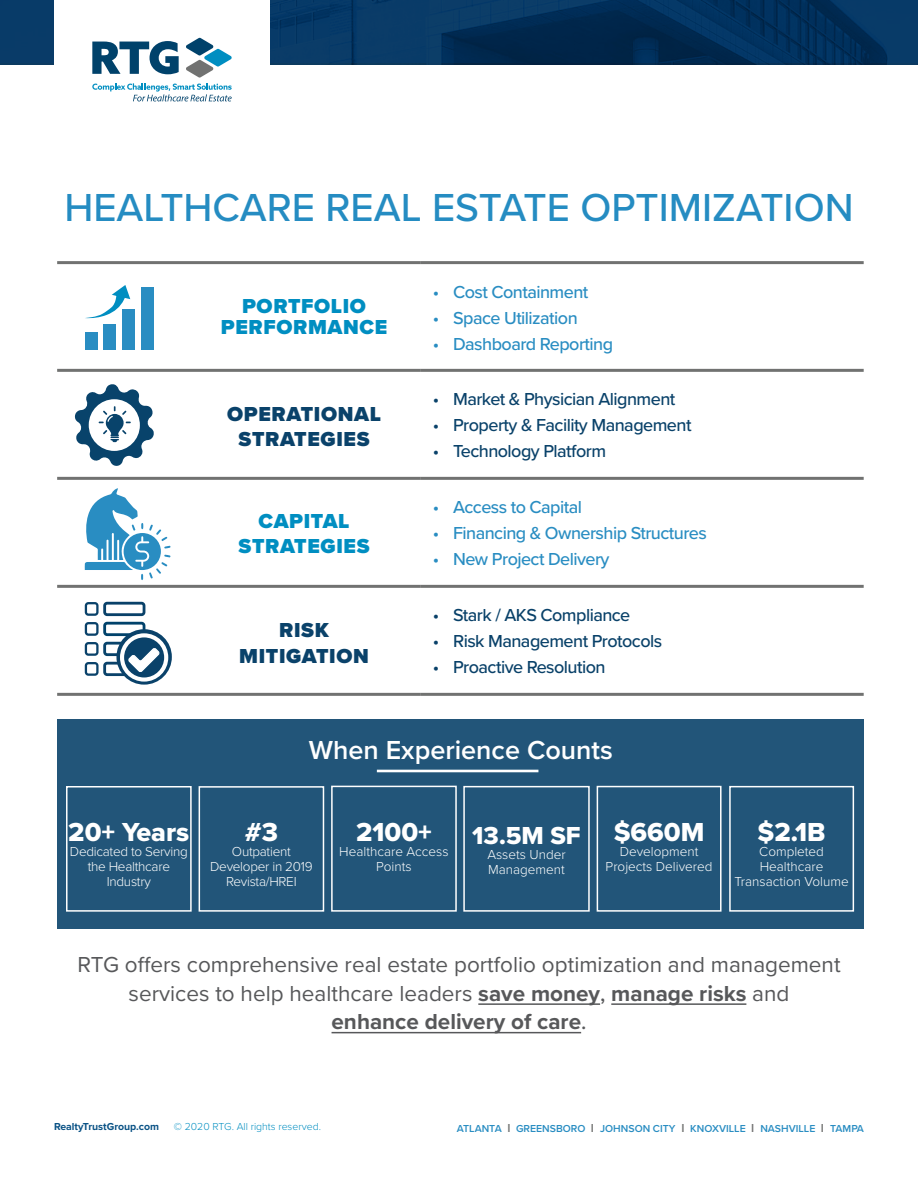
<style>
.page{position:relative;width:918px;height:1188px;background:#fff}
.page>*{position:absolute;margin:0;border:0;box-sizing:border-box;transform-origin:0 0}
.t1{font:500 40.5px "Proxima Nova";color:#258cc2}
.t2{font:27px "Proxima Nova Extrabld";color:#fff}
.t3{font:600 27px "Proxima Nova";color:#fff}
.t4{font:25.5px "Proxima Nova Extrabld";color:#fff}
.t5{font:22.5px/28.5px "Proxima Nova";color:#57585a;text-align:center}
.t6{font:700 22.5px "Proxima Nova";color:#57585a}
.t7{font:900 21px "Proxima Nova";letter-spacing:.03em;color:#008ec1}
.t8{font:900 21px "Proxima Nova";letter-spacing:.03em;color:#0a426a}
.t9{font:500 18px "Proxima Nova";letter-spacing:-.03em;color:#298dc2}
.t10{font:500 18px "Proxima Nova";letter-spacing:-.03em;color:#0a426a}
.t11{font:500 18px "Proxima Nova";letter-spacing:-.03em;color:#094169}
.t12{font:300 13.5px/15px "Proxima Nova";color:#fff;text-align:center}
.t13{font:300 13.5px/15px "Proxima Nova";letter-spacing:-.02em;color:#fff;text-align:center}
.t14{font:600 10.5px "Proxima Nova";color:#298dc2}
.t15{font:300 10.5px "Proxima Nova";color:#008ec1}
.t16{font:700 10.5px "Proxima Nova";color:#0a5285}
.s1{font-weight:700}
.s2{font-weight:500}
.s3{font-size:12px;color:#717271}
</style>
<div class="page">
<svg style="left:0;top:0;width:918px;height:65px;background:#04325c"></svg>
<div style="left:54px;top:0;width:216px;height:120px;background:#fff"></div>
<svg style="left:92px;top:38px;width:140px;height:63px"></svg>
<div style="left:57px;top:719px;width:807px;height:210px;background:#225579"></div>
<div style="left:331px;top:786px;width:126px;height:126px;border:2px solid #fff"></div>
<div style="left:463px;top:786px;width:127px;height:126px;border:2px solid #fff"></div>
<div style="left:597px;top:786px;width:125px;height:126px;border:2px solid #fff"></div>
<div style="left:729px;top:786px;width:125px;height:126px;border:2px solid #fff"></div>
<div style="left:199px;top:786px;width:125px;height:126px;border:2px solid #fff"></div>
<div style="left:66px;top:786px;width:126px;height:126px;border:2px solid #fff"></div>
<hr style="left:478px;top:1003px;width:122px;height:2px;background:#57585a">
<hr style="left:611px;top:1003px;width:135px;height:2px;background:#57585a">
<hr style="left:332px;top:1032px;width:249px;height:1px;background:#57585a">
<hr style="left:57px;top:261px;width:363px;height:3px;background:#717271">
<hr style="left:420px;top:261px;width:444px;height:3px;background:#717271">
<hr style="left:57px;top:369px;width:363px;height:3px;background:#717271">
<hr style="left:420px;top:369px;width:444px;height:3px;background:#717271">
<hr style="left:57px;top:477px;width:363px;height:3px;background:#717271">
<hr style="left:420px;top:477px;width:444px;height:3px;background:#717271">
<hr style="left:57px;top:585px;width:363px;height:3px;background:#717271">
<hr style="left:420px;top:585px;width:444px;height:3px;background:#717271">
<hr style="left:57px;top:693px;width:363px;height:3px;background:#717271">
<hr style="left:420px;top:693px;width:444px;height:3px;background:#717271">
<div style="left:141px;top:287px;width:13px;height:63px;background:#298dc2"></div>
<div style="left:123px;top:309px;width:12px;height:41px;background:#298dc2"></div>
<div style="left:104px;top:324px;width:12px;height:26px;background:#298dc2"></div>
<svg style="left:85px;top:285px;width:45px;height:34px"></svg>
<div style="left:85px;top:333px;width:12px;height:17px;background:#298dc2"></div>
<div style="left:103px;top:662px;width:42px;height:14px;border:3px solid #0a426a;border-radius:3px"></div>
<div style="left:85px;top:662px;width:14px;height:14px;border:2px solid #0a426a;border-radius:3px"></div>
<div style="left:103px;top:602px;width:42px;height:14px;border:3px solid #094169;border-radius:3px"></div>
<div style="left:85px;top:602px;width:14px;height:14px;border:2px solid #0a426a;border-radius:3px"></div>
<div style="left:103px;top:622px;width:42px;height:14px;border:3px solid #00426b;border-radius:3px"></div>
<div style="left:85px;top:622px;width:14px;height:14px;border:2px solid #0a426a;border-radius:3px"></div>
<div style="left:103px;top:642px;width:42px;height:14px;border:3px solid #08436b;border-radius:3px"></div>
<div style="left:85px;top:642px;width:14px;height:14px;border:2px solid #0a426a;border-radius:3px"></div>
<div style="left:116px;top:629px;width:56px;height:56px;border:11px solid #0a426a;border-radius:50%"></div>
<svg style="left:122px;top:635px;width:44px;height:45px"></svg>
<div style="left:120px;top:633px;width:48px;height:49px;border:4px solid #fff;border-radius:50%"></div>
<svg style="left:127px;top:647px;width:34px;height:26px"></svg>
<svg style="left:85px;top:488px;width:86px;height:92px"></svg>
<svg style="left:75px;top:384px;width:79px;height:82px"></svg>
<hr style="left:377px;top:770px;width:161px;height:2px;background:#fff">
<p class="t1" style="left:64px;top:177px;width:791px">HEALTHCARE REAL ESTATE OPTIMIZATION</p>
<p class="t7" style="left:242px;top:291px;width:125px">PORTFOLIO</p>
<p class="t7" style="left:221px;top:312px;width:168px">PERFORMANCE</p>
<p class="t8" style="left:227px;top:398px;width:155px">OPERATIONAL</p>
<p class="t8" style="left:239px;top:423px;width:133px">STRATEGIES</p>
<p class="t7" style="left:259px;top:505px;width:92px">CAPITAL</p>
<p class="t7" style="left:239px;top:530px;width:133px">STRATEGIES</p>
<p class="t8" style="left:279px;top:615px;width:51px">RISK</p>
<p class="t8" style="left:239px;top:640px;width:131px">MITIGATION</p>
<p class="t9" style="left:433px;top:278px;width:157px">• Cost Containment</p>
<p class="t9" style="left:433px;top:304px;width:146px">• Space Utilization</p>
<p class="t9" style="left:433px;top:330px;width:182px">• Dashboard Reporting</p>
<p class="t10" style="left:433px;top:386px;width:244px">• Market &amp; Physician Alignment</p>
<p class="t10" style="left:433px;top:412px;width:260px">• Property &amp; Facility Management</p>
<p class="t10" style="left:433px;top:438px;width:175px">• Technology Platform</p>
<p class="t9" style="left:433px;top:494px;width:151px">• Access to Capital</p>
<p class="t9" style="left:433px;top:520px;width:276px">• Financing &amp; Ownership Structures</p>
<p class="t9" style="left:433px;top:546px;width:178px">• New Project Delivery</p>
<p class="t11" style="left:433px;top:602px;width:199px">• Stark / AKS Compliance</p>
<p class="t11" style="left:433px;top:628px;width:231px">• Risk Management Protocols</p>
<p class="t11" style="left:433px;top:654px;width:174px">• Proactive Resolution</p>
<p class="t3" style="left:309px;top:729px;width:306px">When Experience Counts</p>
<p class="t2" style="left:68px;top:812px;width:123px">20+ Years</p>
<p class="t13" style="left:70px;top:843px;width:119px">Dedicated to Serving the Healthcare<br>Industry</p>
<p class="t2" style="left:245px;top:812px;width:35px">#3</p>
<p class="t13" style="left:232px;top:844px;width:60px">Outpatient</p>
<p class="t13" style="left:210px;top:859px;width:104px">Developer in 2019<br>Revista/HREI</p>
<p class="t2" style="left:356px;top:812px;width:77px">2100+</p>
<p class="t12" style="left:339px;top:843px;width:111px">Healthcare Access<br>Points</p>
<p class="t4" style="left:472px;top:816px;width:110px">13.5M SF</p>
<p class="t12" style="left:487px;top:846px;width:80px;text-align:left">Assets Under<br>Management</p>
<p class="t2" style="left:614px;top:812px;width:92px">$660M</p>
<p class="t12" style="left:620px;top:843px;width:80px">Development</p>
<p class="t12" style="left:606px;top:858px;width:108px">Projects Delivered</p>
<p class="t2" style="left:758px;top:812px;width:70px">$2.1B</p>
<p class="t12" style="left:735px;top:843px;width:116px">Completed<br>Healthcare<br>Transaction Volume</p>
<p class="t5" style="left:77px;top:950px;width:765px">RTG offers comprehensive real estate portfolio optimization and management services to help healthcare leaders <span class="s1">save money</span><span class="s2">,</span> <span class="s1">manage risks</span> and</p>
<p class="t6" style="left:332px;top:1005px;width:256px">enhance delivery of care<span class="s2">.</span></p>
<p class="t16" style="left:54px;top:1119px;width:107px">RealtyTrustGroup.com</p>
<p class="t15" style="left:174px;top:1119px;width:149px">© 2020 RTG. All rights reserved.</p>
<p class="t14" style="left:457px;top:1120px;width:409px">ATLANTA <span class="s3">I</span> GREENSBORO <span class="s3">I</span> JOHNSON CITY <span class="s3">I</span> KNOXVILLE <span class="s3">I</span> NASHVILLE <span class="s3">I</span> TAMPA</p>
</div>
